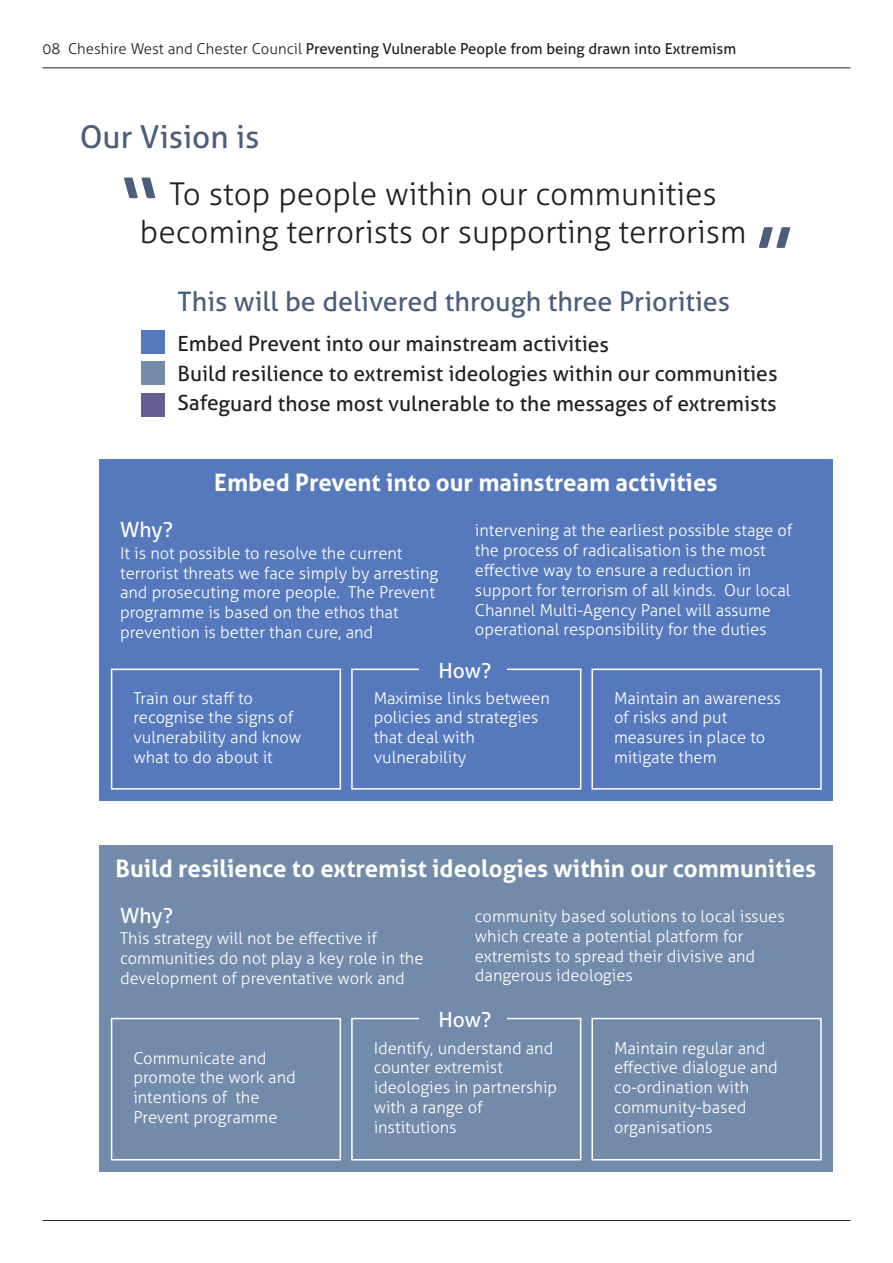
<style>
.page{position:relative;width:893px;height:1263px;background:#fff}
.page>*{position:absolute;margin:0;border:0;box-sizing:border-box;transform-origin:0 0}
.t1{font:90px "Aller";color:#4b5e7b}
.t2{font:300 31.5px "Aller";color:#231f20}
.t3{font:31.5px "Aller";color:#4b5e7b}
.t4{font:27px "Aller";color:#4b5e7b}
.t5{font:700 24px "Aller";color:#fff}
.t6{font:21px/29.7px "Aller";color:#231f20}
.t7{font:21px "Aller";color:#fff}
.t8{font:300 16.5px/19.8px "Aller";color:#fff}
.t9{font:15px "Aller";color:#231f20}
.s1{font-weight:300}
</style>
<div class="page">
<div style="left:99px;top:459px;width:734px;height:342px;background:#5679bd"></div>
<hr style="left:43px;top:67px;width:807px;height:1px;background:#231f20">
<hr style="left:43px;top:1220px;width:807px;height:1px;background:#231f20">
<div style="left:111px;top:668px;width:230px;height:122px;border:2px solid #fff"></div>
<div style="left:351px;top:668px;width:230px;height:122px;border:2px solid #fff"></div>
<div style="left:591px;top:668px;width:231px;height:122px;border:2px solid #fff"></div>
<div style="left:419px;top:657px;width:88px;height:33px;background:#5679bd"></div>
<div style="left:99px;top:845px;width:734px;height:327px;background:#728baa"></div>
<div style="left:111px;top:1018px;width:230px;height:142px;border:2px solid #fff"></div>
<div style="left:351px;top:1018px;width:230px;height:142px;border:2px solid #fff"></div>
<div style="left:591px;top:1018px;width:231px;height:142px;border:2px solid #fff"></div>
<div style="left:419px;top:1007px;width:88px;height:32px;background:#728baa"></div>
<div style="left:141px;top:330px;width:23px;height:23px;background:#5679bd"></div>
<div style="left:141px;top:362px;width:23px;height:23px;background:#728baa"></div>
<div style="left:141px;top:393px;width:23px;height:23px;background:#665e92"></div>
<p class="t9" style="left:43px;top:39px;width:695px"><span class="s1">08 Cheshire West and Chester Council</span> Preventing Vulnerable People from being drawn into Extremism</p>
<h2 class="t3" style="left:80px;top:118px;width:181px">Our Vision is</h2>
<h1 class="t1" style="left:119px;top:156px;width:42px">“</h1>
<h2 class="t2" style="left:140px;top:213px;width:608px">becoming terrorists or supporting terrorism</h2>
<h3 class="t4" style="left:178px;top:285px;width:554px">This will be delivered through three Priorities</h3>
<h2 class="t2" style="left:170px;top:175px;width:549px">To stop people within our communities</h2>
<h1 class="t1" style="left:754px;top:206px;width:42px">”</h1>
<p class="t6" style="left:177px;top:329px;width:602px">Embed Prevent into our mainstream activities<br>Build resilience to extremist ideologies within our communities<br>Safeguard those most vulnerable to the messages of extremists</p>
<h3 class="t5" style="left:214px;top:467px;width:505px">Embed Prevent into our mainstream activities</h3>
<p class="t7" style="left:120px;top:517px;width:54px">Why?</p>
<p class="t8" style="left:120px;top:543px;width:320px">It is not possible to resolve the current terrorist threats we face simply by arresting and prosecuting more people. The Prevent programme is based on the ethos that prevention is better than cure, and</p>
<p class="t8" style="left:475px;top:520px;width:319px">intervening at the earliest possible stage of the process of radicalisation is the most effective way to ensure a reduction in support for terrorism of all kinds. Our local Channel Multi-Agency Panel will assume operational responsibility for the duties</p>
<p class="t7" style="left:439px;top:657px;width:54px">How?</p>
<p class="t8" style="left:133px;top:688px;width:169px">Train our staff to recognise the signs of vulnerability and know what to do about it</p>
<p class="t8" style="left:374px;top:688px;width:178px">Maximise links between policies and strategies that deal with vulnerability</p>
<p class="t8" style="left:614px;top:688px;width:168px">Maintain an awareness of risks and put measures in place to mitigate them</p>
<h3 class="t5" style="left:115px;top:854px;width:702px">Build resilience to extremist ideologies within our communities</h3>
<p class="t7" style="left:120px;top:902px;width:54px">Why?</p>
<p class="t8" style="left:120px;top:929px;width:305px">This strategy will not be effective if communities do not play a key role in the development of preventative work and</p>
<p class="t8" style="left:475px;top:906px;width:311px">community based solutions to local issues which create a potential platform for extremists to spread their divisive and dangerous ideologies</p>
<p class="t7" style="left:439px;top:1007px;width:54px">How?</p>
<p class="t8" style="left:133px;top:1048px;width:164px">Communicate and promote the work and intentions of the<br>Prevent programme</p>
<p class="t8" style="left:374px;top:1038px;width:185px">Identify, understand and counter extremist ideologies in partnership with a range of institutions</p>
<p class="t8" style="left:614px;top:1038px;width:165px">Maintain regular and effective dialogue and co-ordination with community-based organisations</p>
</div>
